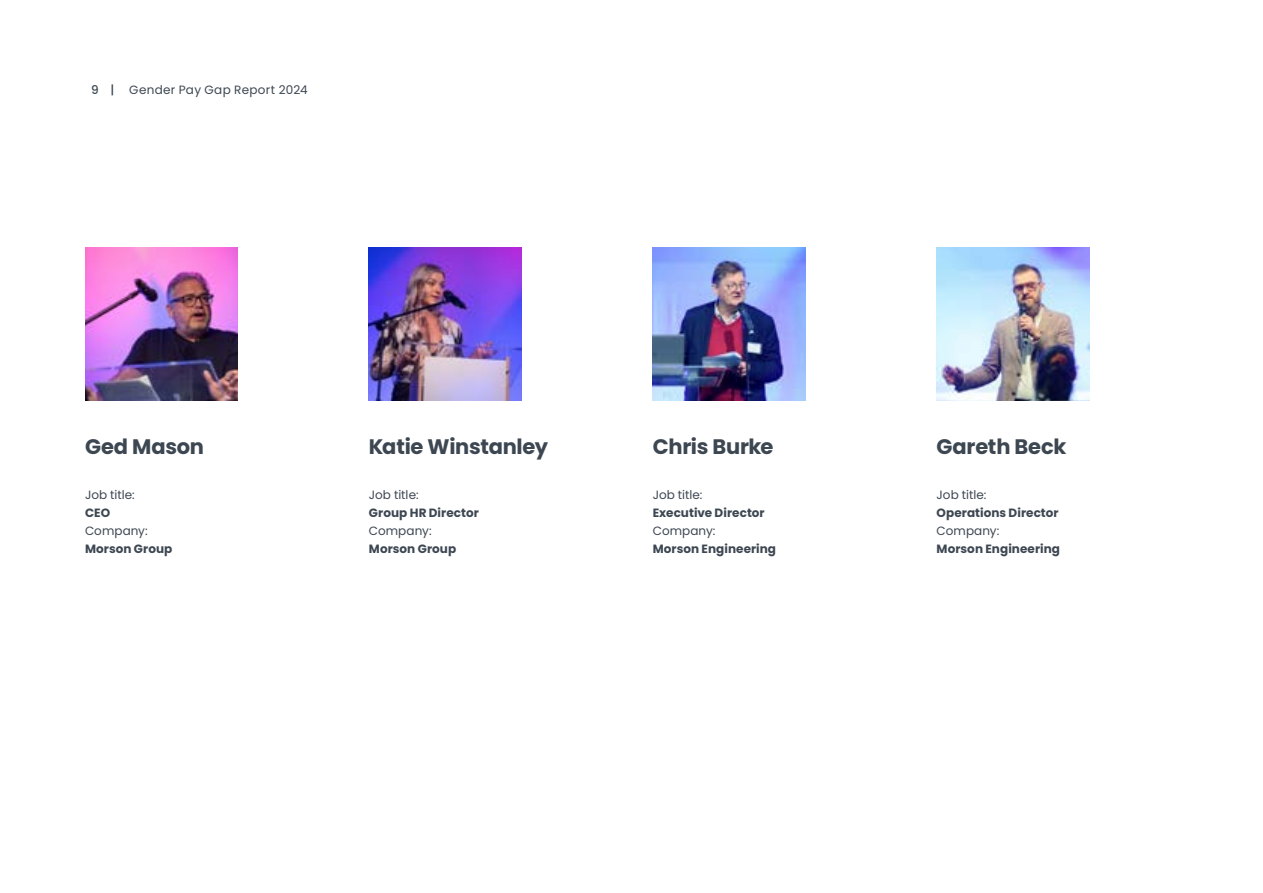
<style>
.page{position:relative;width:1263px;height:893px;background:#fff}
.page>*{position:absolute;margin:0;border:0;box-sizing:border-box;transform-origin:0 0}
.t1{font:700 21px "Poppins";letter-spacing:-.01em;color:#3d4752}
.t2{font:700 12px "Poppins";letter-spacing:.005em;color:#3d4752}
.t3{font:12px "Poppins";letter-spacing:.005em;color:#3d4752}
.t4{font:12px "Poppins";letter-spacing:.025em;color:#3d4752}
.s1{font-weight:500}
</style>
<div class="page">
<img style="left:85px;top:247px;width:153px;height:153px">
<img style="left:369px;top:247px;width:153px;height:153px">
<img style="left:653px;top:247px;width:152px;height:153px">
<img style="left:936px;top:247px;width:153px;height:153px">
<p class="t4" style="left:91px;top:83px;width:218px"><span class="s1">9 |</span> Gender Pay Gap Report 2024</p>
<h1 class="t1" style="left:85px;top:435px;width:120px">Ged Mason</h1>
<h1 class="t1" style="left:369px;top:435px;width:181px">Katie Winstanley</h1>
<h1 class="t1" style="left:653px;top:435px;width:122px">Chris Burke</h1>
<h1 class="t1" style="left:936px;top:435px;width:131px">Gareth Beck</h1>
<p class="t3" style="left:369px;top:488px;width:51px">Job title:</p>
<p class="t2" style="left:369px;top:506px;width:112px">Group HR Director</p>
<p class="t3" style="left:369px;top:524px;width:64px">Company:</p>
<p class="t2" style="left:369px;top:542px;width:89px">Morson Group</p>
<p class="t3" style="left:85px;top:488px;width:51px">Job title:</p>
<p class="t2" style="left:85px;top:506px;width:27px">CEO</p>
<p class="t3" style="left:85px;top:524px;width:64px">Company:</p>
<p class="t2" style="left:85px;top:542px;width:89px">Morson Group</p>
<p class="t3" style="left:653px;top:488px;width:51px">Job title:</p>
<p class="t2" style="left:653px;top:506px;width:113px">Executive Director</p>
<p class="t3" style="left:653px;top:524px;width:64px">Company:</p>
<p class="t2" style="left:653px;top:542px;width:125px">Morson Engineering</p>
<p class="t3" style="left:936px;top:488px;width:51px">Job title:</p>
<p class="t2" style="left:936px;top:506px;width:124px">Operations Director</p>
<p class="t3" style="left:936px;top:524px;width:64px">Company:</p>
<p class="t2" style="left:936px;top:542px;width:125px">Morson Engineering</p>
</div>
